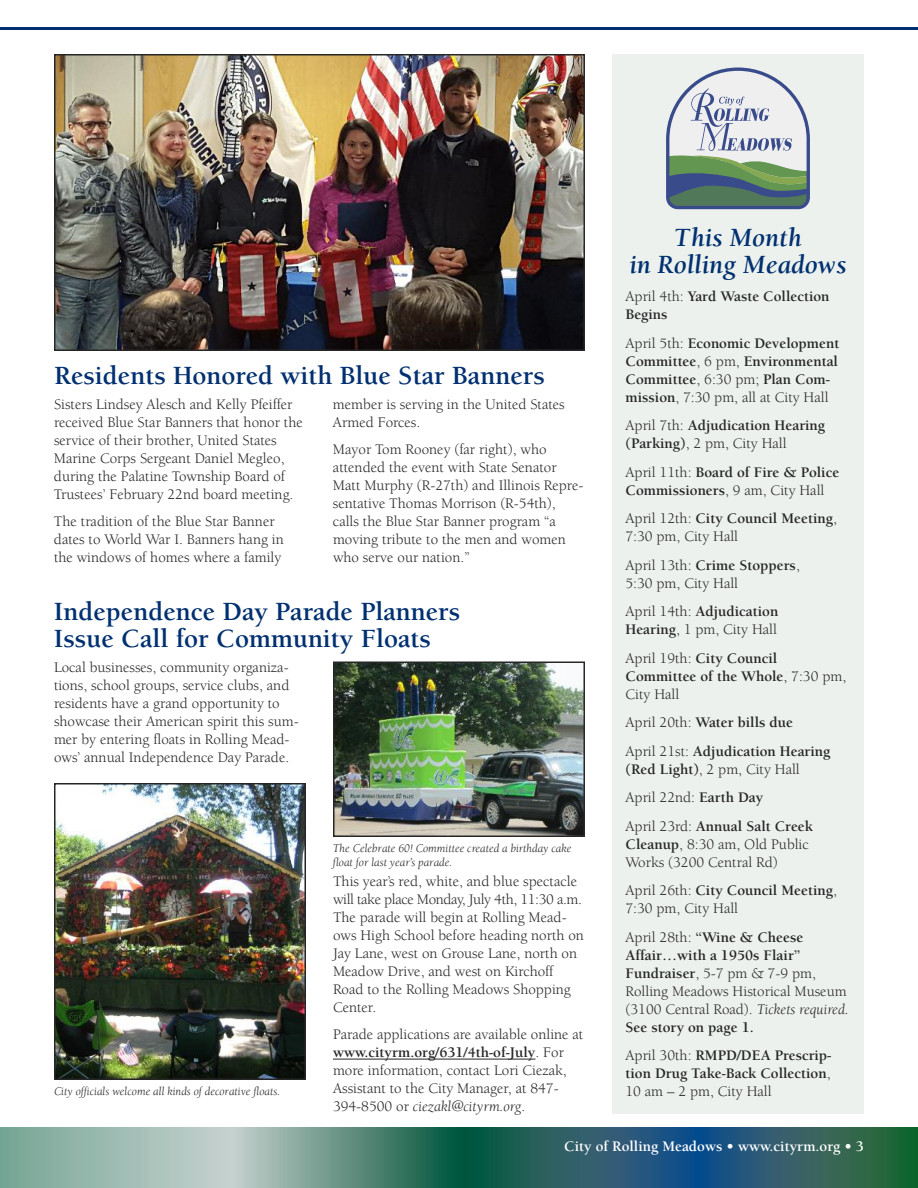
<style>
.page{position:relative;width:918px;height:1188px;background:#fff}
.page>*{position:absolute;margin:0;border:0;box-sizing:border-box;transform-origin:0 0}
.t1{font:700 27px/27px "Berkeley";color:#003070}
.t2{font:italic 700 27px/27px "Berkeley";color:#003070;text-align:center}
.t3{font:15px/18px "Berkeley";color:#272627}
.t4{font:700 15px/18px "Berkeley";color:#272627}
.t5{font:700 15px "Berkeley";color:#fff}
.t6{font:italic 12px/13.5px "Berkeley";color:#272627}
.s1{font-weight:700}
.s2{font-style:italic}
.s3{font-weight:400}
</style>
<div class="page">
<hr style="left:0;top:27px;width:918px;height:3px;background:#003070">
<img style="left:0;top:1127px;width:918px;height:61px">
<div style="left:612px;top:54px;width:252px;height:1060px;background:#ecf1ed"></div>
<hr style="left:333px;top:1059px;width:202px;height:1px;background:#272627">
<svg style="left:666px;top:68px;width:144px;height:141px"></svg>
<img style="left:57px;top:57px;width:525px;height:291px">
<div style="left:54px;top:54px;width:531px;height:297px;border:2px solid #272627"></div>
<img style="left:336px;top:665px;width:246px;height:169px">
<div style="left:333px;top:662px;width:252px;height:175px;border:2px solid #272627"></div>
<img style="left:57px;top:786px;width:246px;height:291px">
<div style="left:54px;top:783px;width:252px;height:297px;border:2px solid #272627"></div>
<h1 class="t1" style="left:54px;top:364px;width:492px">Residents Honored with Blue Star Banners</h1>
<p class="t3" style="left:54px;top:396px;width:250px">Sisters Lindsey Alesch and Kelly Pfeiffer received Blue Star Banners that honor the service of their brother, United States Marine Corps Sergeant Daniel Megleo, during the Palatine Township Board of Trustees’ February 22nd board meeting.</p>
<p class="t3" style="left:54px;top:513px;width:231px">The tradition of the Blue Star Banner dates to World War I. Banners hang in the windows of homes where a family</p>
<p class="t3" style="left:333px;top:396px;width:233px">member is serving in the United States<br>Armed Forces.</p>
<p class="t3" style="left:333px;top:441px;width:252px">Mayor Tom Rooney (far right), who attended the event with State Senator Matt Murphy (R-27th) and Illinois Repre&shy;sentative Thomas Morrison (R-54th), calls the Blue Star Banner program “a moving tribute to the men and women who serve our nation.”</p>
<h1 class="t1" style="left:54px;top:600px;width:408px">Independence Day Parade Planners<br>Issue Call for Community Floats</h1>
<p class="t3" style="left:54px;top:660px;width:246px">Local businesses, community organiza&shy;tions, school groups, service clubs, and residents have a grand opportunity to showcase their American spirit this sum&shy;mer by entering floats in Rolling Mead&shy;ows’ annual Independence Day Parade.</p>
<p class="t6" style="left:54px;top:1086px;width:228px">City officials welcome all kinds of decorative floats.</p>
<p class="t6" style="left:333px;top:843px;width:240px">The Celebrate 60! Committee created a birthday cake float for last year’s parade.</p>
<p class="t3" style="left:333px;top:874px;width:253px">This year’s red, white, and blue spectacle will take place Monday, July 4th, 11:30 a.m.<br>The parade will begin at Rolling Mead&shy;ows High School before heading north on Jay Lane, west on Grouse Lane, north on Meadow Drive, and west on Kirchoff Road to the Rolling Meadows Shopping Center.</p>
<p class="t3" style="left:333px;top:1027px;width:252px">Parade applications are available online at <span class="s1">www.cityrm.org/631/4th-of-July</span>. For more information, contact Lori Ciezak, Assistant to the City Manager, at 847- 394-8500 or <span class="s2">ciezakl@cityrm.org</span>.</p>
<h1 class="t2" style="left:629px;top:226px;width:219px">This Month<br>in Rolling Meadows</h1>
<p class="t4" style="left:626px;top:289px;width:206px"><span class="s3">April 4th:</span> Yard Waste Collection<br>Begins</p>
<p class="t4" style="left:626px;top:335px;width:215px"><span class="s3">April 5th:</span> Economic Development<br>Committee<span class="s3">, 6 pm,</span> Environmental<br>Committee<span class="s3">, 6:30 pm;</span> Plan Com&shy;mission<span class="s3">, 7:30 pm, all at City Hall</span></p>
<p class="t4" style="left:626px;top:418px;width:201px"><span class="s3">April 7th:</span> Adjudication Hearing (Parking)<span class="s3">, 2 pm, City Hall</span></p>
<p class="t4" style="left:626px;top:464px;width:215px"><span class="s3">April 11th:</span> Board of Fire &amp; Police<br>Commissioners<span class="s3">, 9 am, City Hall</span></p>
<p class="t3" style="left:626px;top:511px;width:213px">April 12th: <span class="s1">City Council Meeting</span>,<br>7:30 pm, City Hall</p>
<p class="t3" style="left:626px;top:557px;width:176px">April 13th: <span class="s1">Crime Stoppers</span>,<br>5:30 pm, City Hall</p>
<p class="t3" style="left:626px;top:604px;width:154px">April 14th: <span class="s1">Adjudication<br>Hearing</span>, 1 pm, City Hall</p>
<p class="t4" style="left:626px;top:650px;width:222px"><span class="s3">April 19th:</span> City Council<br>Committee of the Whole<span class="s3">, 7:30 pm,<br>City Hall</span></p>
<p class="t4" style="left:626px;top:710px;width:206px;line-height:28.5px"><span class="s3">April 20th:</span> Water bills due<br><span class="s3">April 21st:</span> Adjudication Hearing</p>
<p class="t4" style="left:626px;top:756px;width:189px;line-height:28.5px">(Red Light)<span class="s3">, 2 pm, City Hall<br>April 22nd:</span> Earth Day<br><span class="s3">April 23rd:</span> Annual Salt Creek</p>
<p class="t3" style="left:626px;top:836px;width:185px"><span class="s1">Cleanup</span>, 8:30 am, Old Public<br>Works (3200 Central Rd)</p>
<p class="t3" style="left:626px;top:883px;width:213px">April 26th: <span class="s1">City Council Meeting</span>,<br>7:30 pm, City Hall</p>
<p class="t3" style="left:626px;top:929px;width:225px">April 28th: <span class="s1">“Wine &amp; Cheese<br>Affair…with a 1950s Flair”<br>Fundraiser</span>, 5-7 pm &amp; 7-9 pm,<br>Rolling Meadows Historical Museum (3100 Central Road). <span class="s2">Tickets required.<br></span><span class="s1">See story on page 1.</span></p>
<p class="t4" style="left:626px;top:1048px;width:207px;text-align:justify"><span class="s3">April 30th:</span> RMPD/DEA Prescrip&shy;tion Drug Take-Back Collection<span class="s3">, 10 am – 2 pm, City Hall</span></p>
<p class="t5" style="left:564px;top:1141px;width:301px">City of Rolling Meadows • www.cityrm.org • 3</p>
</div>
